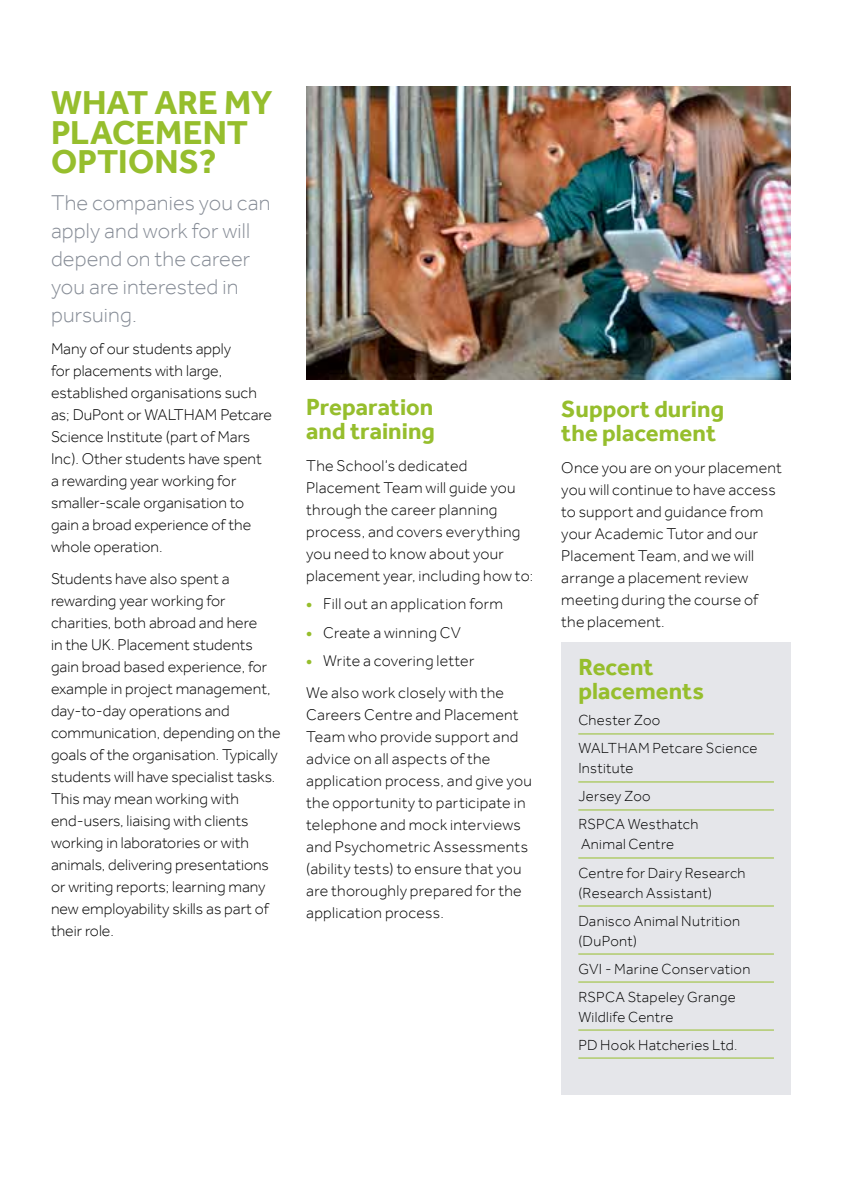
<style>
.page{position:relative;width:842px;height:1191px;background:#fff}
.page>*{position:absolute;margin:0;border:0;box-sizing:border-box;transform-origin:0 0}
.t1{font:700 34px/30px "Effra";letter-spacing:.005em;color:#96be2d}
.t2{font:700 24px/24px "Effra";color:#96be2d}
.t3{font:300 22px/28px "Effra";letter-spacing:.005em;color:#868c96}
.t4{font:300 16px/22px "Effra";color:#000}
.t5{font:300 16px/22px "Effra";letter-spacing:.02em;color:#000}
.t6{font:300 15px/28px "Effra";letter-spacing:.02em;color:#000}
.s1{font-weight:700;color:#96be2d}
</style>
<div class="page">
<div style="left:561px;top:642px;width:230px;height:452px;background:#e5e6ea"></div>
<hr style="left:578px;top:733px;width:196px;height:1px;background:#96be2d">
<hr style="left:578px;top:781px;width:196px;height:1px;background:#96be2d">
<hr style="left:578px;top:809px;width:196px;height:1px;background:#96be2d">
<hr style="left:578px;top:857px;width:196px;height:1px;background:#96be2d">
<hr style="left:578px;top:905px;width:196px;height:1px;background:#96be2d">
<hr style="left:578px;top:953px;width:196px;height:1px;background:#96be2d">
<hr style="left:578px;top:981px;width:196px;height:1px;background:#96be2d">
<hr style="left:578px;top:1029px;width:196px;height:1px;background:#96be2d">
<hr style="left:578px;top:1057px;width:196px;height:1px;background:#96be2d">
<img style="left:306px;top:86px;width:485px;height:294px">
<h1 class="t1" style="left:51px;top:87px;width:223px">WHAT ARE MY<br>PLACEMENT<br>OPTIONS?</h1>
<h3 class="t3" style="left:51px;top:188px;width:221px">The companies you can apply and work for will depend on the career you are interested in pursuing.</h3>
<p class="t4" style="left:51px;top:337px;width:223px">Many of our students apply<br>for placements with large, established organisations such as; DuPont or WALTHAM Petcare<br>Science Institute (part of Mars<br>Inc). Other students have spent a rewarding year working for smaller-scale organisation to gain a broad experience of the whole operation.</p>
<p class="t4" style="left:51px;top:567px;width:231px">Students have also spent a rewarding year working for charities, both abroad and here<br>in the UK. Placement students gain broad based experience, for example in project management, day-to-day operations and communication, depending on the goals of the organisation. Typically students will have specialist tasks.<br>This may mean working with end-users, liaising with clients working in laboratories or with animals, delivering presentations or writing reports; learning many new employability skills as part of their role.</p>
<h2 class="t2" style="left:306px;top:395px;width:130px">Preparation and training</h2>
<p class="t5" style="left:306px;top:455px;width:228px">The School’s dedicated<br>Placement Team will guide you through the career planning process, and covers everything you need to know about your placement year, including how to:</p>
<p class="t5" style="left:306px;top:593px;width:198px"><span class="s1">•</span> Fill out an application form</p>
<p class="t5" style="left:306px;top:621px;width:156px"><span class="s1">•</span> Create a winning CV</p>
<p class="t4" style="left:306px;top:644px;width:199px;line-height:32px"><span class="s1">•</span> Write a covering letter<br>We also work closely with the</p>
<p class="t5" style="left:306px;top:703px;width:227px">Careers Centre and Placement<br>Team who provide support and advice on all aspects of the application process, and give you the opportunity to participate in telephone and mock interviews and Psychometric Assessments (ability tests) to ensure that you are thoroughly prepared for the application process.</p>
<h2 class="t2" style="left:561px;top:396px;width:164px">Support during the placement</h2>
<p class="t4" style="left:561px;top:456px;width:222px">Once you are on your placement you will continue to have access to support and guidance from your Academic Tutor and our<br>Placement Team, and we will arrange a placement review meeting during the course of the placement.</p>
<h2 class="t2" style="left:578px;top:655px;width:127px">Recent placements</h2>
<p class="t6" style="left:578px;top:706px;width:181px">Chester Zoo<br>WALTHAM Petcare Science</p>
<p class="t6" style="left:578px;top:754px;width:122px">Institute<br>Jersey Zoo<br>RSPCA Westhatch</p>
<p class="t6" style="left:578px;top:830px;width:169px">Animal Centre<br>Centre for Dairy Research</p>
<p class="t6" style="left:578px;top:878px;width:163px">(Research Assistant)<br>Danisco Animal Nutrition</p>
<p class="t6" style="left:578px;top:926px;width:173px">(DuPont)<br>GVI - Marine Conservation<br>RSPCA Stapeley Grange</p>
<p class="t6" style="left:578px;top:1002px;width:161px">Wildlife Centre<br>PD Hook Hatcheries Ltd.</p>
</div>
